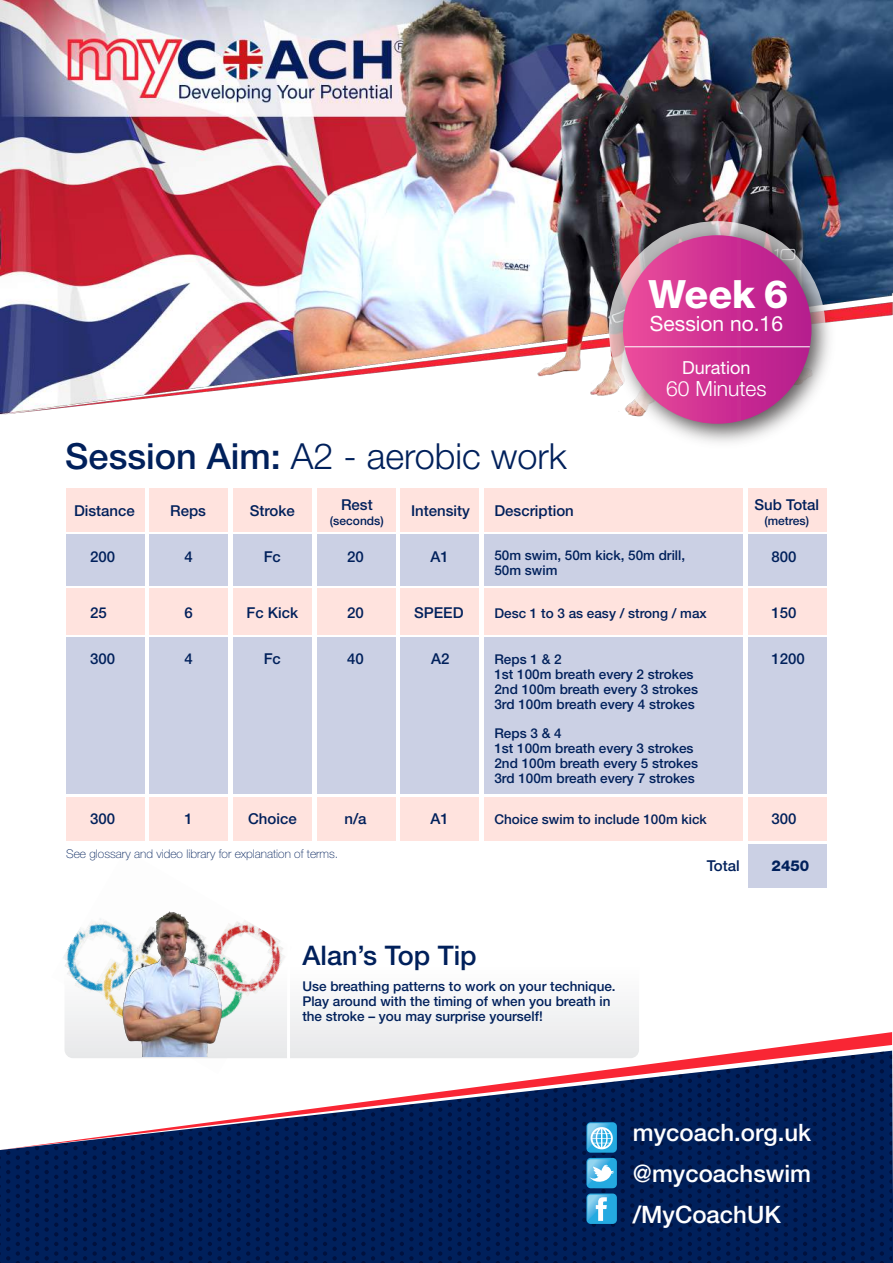
<style>
.page{position:relative;width:893px;height:1263px;background:#fff}
.page>*{position:absolute;margin:0;border:0;box-sizing:border-box;transform-origin:0 0}
.t1{font:800 39px "Helvetica Neue LT Std";color:#fff}
.t2{font:300 36px "Helvetica Neue LT Std";color:#00205b}
.t3{font:500 27px "Helvetica Neue LT Std";color:#00205b}
.t4{font:500 24px/41px "Helvetica Neue LT Std";color:#fff;text-align:justify}
.t5{font:21px "Helvetica Neue LT Std";color:#fff}
.t6{font:300 21px "Helvetica Neue LT Std";color:#fff}
.t7{font:18px "Helvetica Neue LT Std";color:#fff}
.t8{font:500 15px "Helvetica Neue LT Std";color:#00205b}
.t9{font:800 15px "Helvetica Neue LT Std";color:#00205b}
.t10{font:500 13.5px/15px "Helvetica Neue LT Std";color:#00205b}
.t11{font:100 12px "Helvetica Neue LT Std";color:#00205b}
.t12{font:500 12px "Helvetica Neue LT Std";color:#00205b}
.s1{font-weight:500}
</style>
<div class="page">
<div style="left:292px;top:1004px;width:347px;height:28px;background:#f0f1f2"></div>
<img style="left:63px;top:918px;width:229px;height:114px">
<img style="left:119px;top:911px;width:106px;height:121px">
<img style="left:0;top:0;width:893px;height:415px">
<div style="left:10px;top:1051px;width:883px;height:212px;background:#00205b"></div>
<svg style="left:10px;top:1032px;width:882px;height:118px"></svg>
<svg style="left:496px;top:1051px;width:42px;height:212px;background:#30416f"></svg>
<svg style="left:640px;top:1051px;width:42px;height:212px;background:#1e2e61"></svg>
<svg style="left:688px;top:1051px;width:42px;height:212px;background:#17285c"></svg>
<svg style="left:736px;top:1051px;width:42px;height:212px;background:#112358"></svg>
<svg style="left:784px;top:1051px;width:42px;height:212px;background:#0b2259"></svg>
<svg style="left:832px;top:1051px;width:42px;height:212px;background:#042159"></svg>
<svg style="left:880px;top:1051px;width:12px;height:212px;background:#001d55"></svg>
<svg style="left:0;top:1148px;width:10px;height:115px"></svg>
<svg style="left:16px;top:1051px;width:23px;height:212px"></svg>
<svg style="left:45px;top:1051px;width:13px;height:212px"></svg>
<svg style="left:64px;top:1051px;width:23px;height:212px"></svg>
<svg style="left:93px;top:1051px;width:13px;height:212px"></svg>
<svg style="left:112px;top:1051px;width:23px;height:212px"></svg>
<svg style="left:141px;top:1051px;width:13px;height:212px"></svg>
<svg style="left:160px;top:1051px;width:23px;height:212px"></svg>
<svg style="left:189px;top:1051px;width:13px;height:212px"></svg>
<svg style="left:208px;top:1051px;width:42px;height:212px"></svg>
<svg style="left:256px;top:1051px;width:42px;height:212px"></svg>
<svg style="left:304px;top:1051px;width:42px;height:212px"></svg>
<svg style="left:352px;top:1051px;width:42px;height:212px"></svg>
<svg style="left:400px;top:1051px;width:42px;height:212px"></svg>
<svg style="left:448px;top:1051px;width:42px;height:212px"></svg>
<svg style="left:544px;top:1051px;width:90px;height:212px;background:#364f7d"></svg>
<img style="left:605px;top:218px;width:237px;height:225px">
<div style="left:623px;top:235px;width:188px;height:189px;background:linear-gradient(to right,#eb4d9c,#b41a8d);border-radius:94px"></div>
<hr style="left:625px;top:346px;width:185px;height:1px;background:#fff">
<div style="left:150px;top:488px;width:78px;height:44px;background:#ffe3de"></div>
<div style="left:66px;top:488px;width:78px;height:44px;background:#ffe3de"></div>
<div style="left:233px;top:488px;width:78px;height:44px;background:#ffe3de"></div>
<div style="left:317px;top:488px;width:78px;height:44px;background:#ffe3de"></div>
<div style="left:401px;top:488px;width:78px;height:44px;background:#ffe3de"></div>
<div style="left:485px;top:488px;width:258px;height:44px;background:#ffe3de"></div>
<div style="left:748px;top:488px;width:78px;height:44px;background:#ffe3de"></div>
<div style="left:150px;top:535px;width:78px;height:51px;background:#cbd0e4"></div>
<div style="left:66px;top:535px;width:78px;height:51px;background:#cbd0e4"></div>
<div style="left:233px;top:535px;width:78px;height:51px;background:#cbd0e4"></div>
<div style="left:317px;top:535px;width:78px;height:51px;background:#cbd0e4"></div>
<div style="left:401px;top:535px;width:78px;height:51px;background:#cbd0e4"></div>
<div style="left:485px;top:535px;width:258px;height:51px;background:#cbd0e4"></div>
<div style="left:748px;top:535px;width:78px;height:51px;background:#cbd0e4"></div>
<div style="left:150px;top:589px;width:78px;height:46px;background:#ffe3de"></div>
<div style="left:66px;top:589px;width:78px;height:46px;background:#ffe3de"></div>
<div style="left:233px;top:589px;width:78px;height:46px;background:#ffe3de"></div>
<div style="left:317px;top:589px;width:78px;height:46px;background:#ffe3de"></div>
<div style="left:401px;top:589px;width:78px;height:46px;background:#ffe3de"></div>
<div style="left:485px;top:589px;width:258px;height:46px;background:#ffe3de"></div>
<div style="left:748px;top:589px;width:78px;height:46px;background:#ffe3de"></div>
<div style="left:150px;top:797px;width:78px;height:43px;background:#ffe3de"></div>
<div style="left:66px;top:797px;width:78px;height:43px;background:#ffe3de"></div>
<div style="left:233px;top:797px;width:78px;height:43px;background:#ffe3de"></div>
<div style="left:317px;top:797px;width:78px;height:43px;background:#ffe3de"></div>
<div style="left:401px;top:797px;width:78px;height:43px;background:#ffe3de"></div>
<div style="left:485px;top:797px;width:258px;height:43px;background:#ffe3de"></div>
<div style="left:748px;top:797px;width:78px;height:43px;background:#ffe3de"></div>
<div style="left:748px;top:844px;width:78px;height:43px;background:#cbd0e4"></div>
<div style="left:150px;top:637px;width:78px;height:157px;background:#cbd0e4"></div>
<div style="left:66px;top:637px;width:78px;height:157px;background:#cbd0e4"></div>
<div style="left:233px;top:637px;width:78px;height:157px;background:#cbd0e4"></div>
<div style="left:317px;top:637px;width:78px;height:157px;background:#cbd0e4"></div>
<div style="left:401px;top:637px;width:78px;height:157px;background:#cbd0e4"></div>
<div style="left:485px;top:637px;width:258px;height:157px;background:#cbd0e4"></div>
<div style="left:748px;top:637px;width:78px;height:157px;background:#cbd0e4"></div>
<hr style="left:287px;top:906px;width:3px;height:160px;background:#fff">
<h1 class="t1" style="left:648px;top:271px;width:141px">Week 6</h1>
<h3 class="t5" style="left:650px;top:311px;width:135px">Session no.16</h3>
<h3 class="t7" style="left:682px;top:357px;width:70px">Duration</h3>
<h2 class="t2" style="left:65px;top:435px;width:503px"><span class="s1">Session Aim:</span> A2 - aerobic work</h2>
<p class="t8" style="left:74px;top:501px;width:62px">Distance</p>
<p class="t8" style="left:170px;top:501px;width:37px">Reps</p>
<p class="t8" style="left:250px;top:501px;width:47px">Stroke</p>
<p class="t8" style="left:411px;top:501px;width:60px">Intensity</p>
<p class="t8" style="left:341px;top:495px;width:33px">Rest</p>
<p class="t12" style="left:330px;top:513px;width:55px">(seconds)</p>
<p class="t8" style="left:494px;top:501px;width:81px">Description</p>
<h3 class="t6" style="left:666px;top:375px;width:102px">60 Minutes</h3>
<p class="t8" style="left:754px;top:495px;width:66px">Sub Total</p>
<p class="t12" style="left:764px;top:513px;width:46px">(metres)</p>
<p class="t8" style="left:90px;top:547px;width:27px">200</p>
<p class="t8" style="left:185px;top:547px;width:10px">4</p>
<p class="t8" style="left:264px;top:547px;width:19px">Fc</p>
<p class="t8" style="left:430px;top:547px;width:20px">A1</p>
<p class="t10" style="left:494px;top:547px;width:192px">50m swim, 50m kick, 50m drill,<br>50m swim</p>
<p class="t8" style="left:90px;top:603px;width:18px">25</p>
<p class="t8" style="left:185px;top:603px;width:10px">6</p>
<p class="t8" style="left:246px;top:603px;width:53px">Fc Kick</p>
<p class="t8" style="left:347px;top:603px;width:18px">20</p>
<p class="t8" style="left:772px;top:603px;width:27px">150</p>
<p class="t8" style="left:772px;top:547px;width:27px">800</p>
<p class="t8" style="left:347px;top:547px;width:18px">20</p>
<p class="t8" style="left:414px;top:603px;width:51px">SPEED</p>
<p class="t10" style="left:494px;top:605px;width:214px">Desc 1 to 3 as easy / strong / max</p>
<p class="t8" style="left:90px;top:650px;width:27px">300</p>
<p class="t8" style="left:185px;top:650px;width:10px">4</p>
<p class="t8" style="left:264px;top:650px;width:19px">Fc</p>
<p class="t8" style="left:347px;top:650px;width:18px">40</p>
<p class="t8" style="left:772px;top:650px;width:35px">1200</p>
<p class="t8" style="left:431px;top:650px;width:20px">A2</p>
<p class="t10" style="left:494px;top:652px;width:205px">Reps 1 &amp; 2<br>1st 100m breath every 2 strokes<br>2nd 100m breath every 3 strokes<br>3rd 100m breath every 4 strokes</p>
<p class="t10" style="left:494px;top:725px;width:205px">Reps 3 &amp; 4<br>1st 100m breath every 3 strokes<br>2nd 100m breath every 5 strokes<br>3rd 100m breath every 7 strokes</p>
<p class="t8" style="left:344px;top:809px;width:24px">n/a</p>
<p class="t8" style="left:90px;top:809px;width:27px">300</p>
<p class="t8" style="left:185px;top:809px;width:10px">1</p>
<p class="t8" style="left:248px;top:809px;width:50px">Choice</p>
<p class="t8" style="left:430px;top:809px;width:20px">A1</p>
<p class="t10" style="left:494px;top:812px;width:214px">Choice swim to include 100m kick</p>
<p class="t8" style="left:772px;top:809px;width:27px">300</p>
<p class="t8" style="left:707px;top:856px;width:35px">Total</p>
<p class="t9" style="left:772px;top:856px;width:39px">2450</p>
<p class="t11" style="left:66px;top:847px;width:274px">See glossary and video library for explanation of terms.</p>
<h3 class="t3" style="left:303px;top:939px;width:176px">Alan’s Top Tip</h3>
<p class="t10" style="left:302px;top:978px;width:315px">Use breathing patterns to work on your technique.<br>Play around with the timing of when you breath in the stroke – you may surprise yourself!</p>
<h3 class="t4" style="left:633px;top:1112px;width:180px">mycoach.org.uk @mycoachswim /MyCoachUK</h3>
</div>
